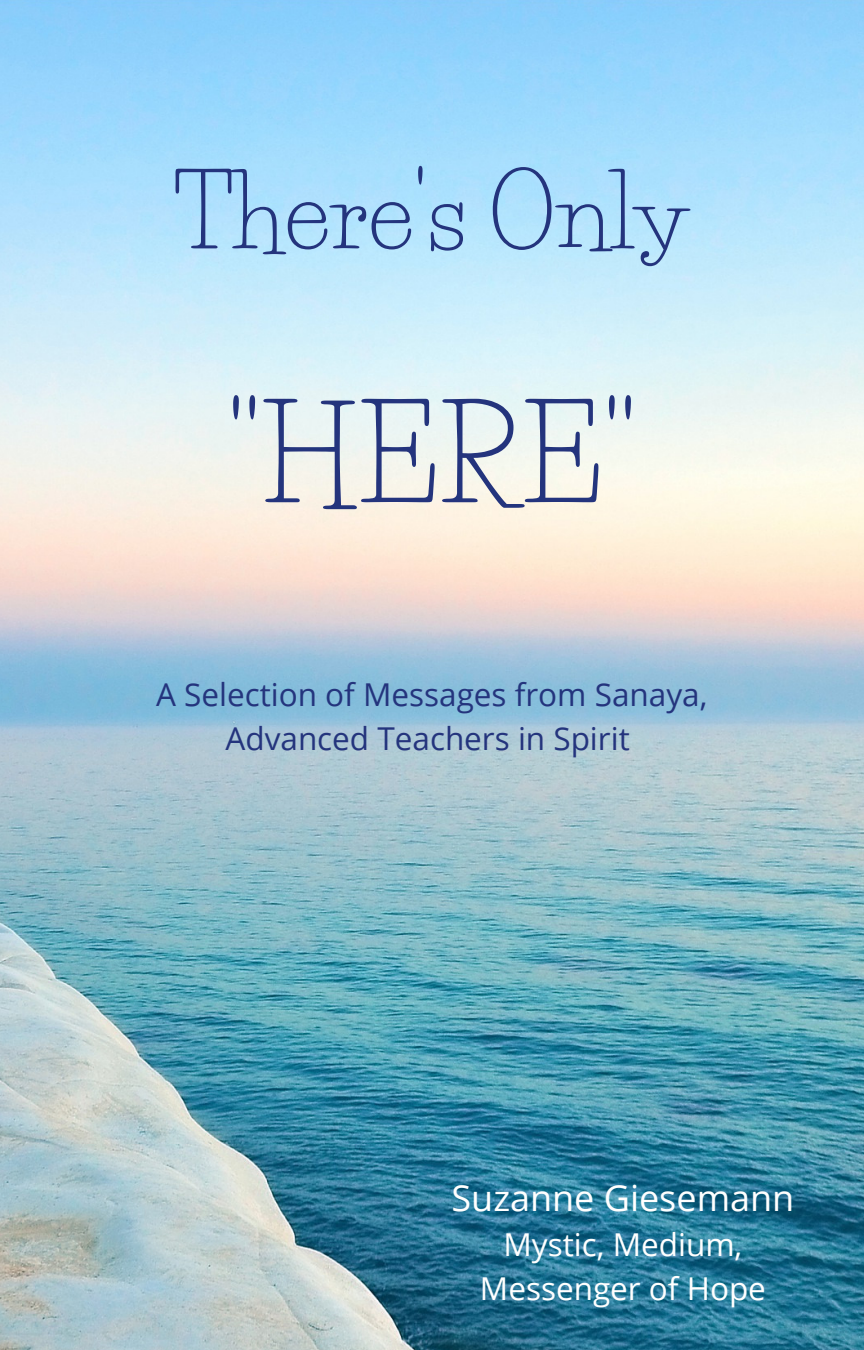
<style>
.page{position:relative;width:864px;height:1350px;background:#fff}
.page>*{position:absolute;margin:0;border:0;box-sizing:border-box;transform-origin:0 0}
.t1{font:126px "Life Savers";color:#24347d}
.t2{font:97.2px "Life Savers";color:#24347d}
.t3{font:36px "Open Sans";color:#fff}
.t4{font:31.5px/43.9px "Open Sans";color:#24347d;text-align:center}
.t5{font:31.5px/43.9px "Open Sans";color:#fff;text-align:center}
</style>
<div class="page">
<img style="left:0;top:0;width:864px;height:1350px">
<h2 class="t2" style="left:174px;top:154px;width:518px">There's Only</h2>
<h1 class="t1" style="left:227px;top:380px;width:411px">"HERE"</h1>
<p class="t4" style="left:156px;top:672px;width:553px">A Selection of Messages from Sanaya,<br>Advanced Teachers in Spirit</p>
<p class="t3" style="left:452px;top:1172px;width:344px">Suzanne Giesemann</p>
<p class="t5" style="left:480px;top:1222px;width:288px">Mystic, Medium,<br>Messenger of Hope</p>
</div>
